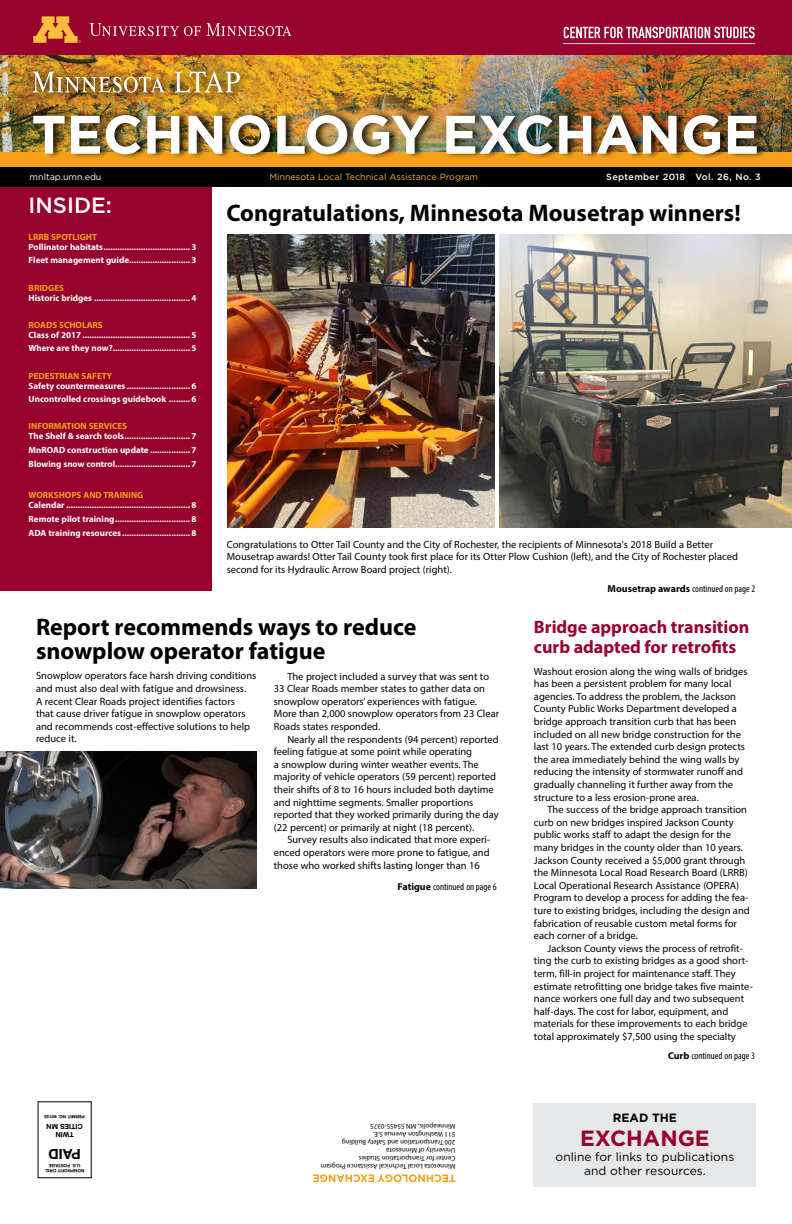
<style>
.page{position:relative;width:792px;height:1224px;background:#fff}
.page>*{position:absolute;margin:0;border:0;box-sizing:border-box;transform-origin:0 0}
.t1{font:700 24px/24px "Myriad Pro";color:#000}
.t2{font:700 22px "Gotham";color:#98002e}
.t3{font:500 22px "Gotham";color:#fff}
.t4{font:700 18px/20px "Myriad Pro";color:#98002e}
.t5{font:700 14px "Helvetica Neue LT Std";color:#000}
.t6{font:12px/14.4px "Gotham";color:#000;text-align:center}
.t7{font:700 12px "Gotham";color:#000}
.t8{font:10.5px/12.6px "Myriad Pro";color:#000}
.t9{font:condensed 10px "Myriad Pro";color:#000}
.t10{font:700 9px/13.6px "Myriad Pro";color:#fff}
.t11{font:700 9px "Myriad Pro";color:#f6a01a}
.t12{font:9px "Gotham";color:#fbac38}
.t13{font:500 9px "Gotham";letter-spacing:.04em;color:#fff}
.t14{font:9px "Gotham";color:#fff}
.t15{font:7px/8px "Myriad Pro";color:#000}
.t16{font:700 7px/8.4px "Helvetica Neue LT Std";color:#000;text-align:center}
.t17{font:700 4.5px/5px "Helvetica Neue LT Std";color:#000;text-align:center}
.s1{font-weight:700;font-stretch:normal}
</style>
<div class="page">
<img style="left:0;top:55px;width:792px;height:97px">
<div style="left:0;top:152px;width:212px;height:438px;background:#98002e"></div>
<div style="left:0;top:152px;width:792px;height:16px;background:#f6a01a"></div>
<div style="left:0;top:0;width:792px;height:55px;background:#98002e"></div>
<div style="left:0;top:168px;width:792px;height:19px;background:#000"></div>
<div style="left:32px;top:109px;width:406px;height:51px;background:#000;opacity:.74"></div>
<img style="left:33px;top:115px;width:396px;height:39px">
<div style="left:445px;top:109px;width:322px;height:51px;background:#000;opacity:.74"></div>
<img style="left:446px;top:115px;width:311px;height:39px">
<svg style="left:313px;top:1174px;width:142px;height:8px"></svg>
<div style="left:26px;top:64px;width:225px;height:40px;background:#000;opacity:.9"></div>
<img style="left:33px;top:72px;width:132px;height:21px">
<svg style="left:175px;top:71px;width:65px;height:21px"></svg>
<div style="left:534px;top:1104px;width:222px;height:83px;background:#e6e7e8"></div>
<img style="left:500px;top:234px;width:292px;height:293px">
<svg style="left:90px;top:23px;width:201px;height:13px"></svg>
<svg style="left:33px;top:16px;width:48px;height:27px"></svg>
<svg style="left:563px;top:27px;width:192px;height:17px"></svg>
<img style="left:0;top:752px;width:256px;height:136px">
<img style="left:228px;top:234px;width:267px;height:293px">
<p class="t14" style="left:30px;top:172px;width:73px">mnltap.umn.edu</p>
<p class="t13" style="left:606px;top:171px;width:156px">September 2018 Vol. 26, No. 3</p>
<h2 class="t3" style="left:29px;top:190px;width:85px">INSIDE:</h2>
<p class="t12" style="left:269px;top:172px;width:210px">Minnesota Local Technical Assistance Program</p>
<h1 class="t1" style="left:226px;top:200px;width:516px">Congratulations, Minnesota Mousetrap winners!</h1>
<p class="t11" style="left:29px;top:231px;width:70px">LRRB SPOTLIGHT</p>
<p class="t10" style="left:29px;top:240px;width:170px">Pollinator habitats..................................... 3<br>Fleet management guide.......................... 3</p>
<p class="t11" style="left:29px;top:282px;width:37px">BRIDGES</p>
<p class="t10" style="left:29px;top:291px;width:170px">Historic bridges ......................................... 4</p>
<p class="t11" style="left:29px;top:319px;width:76px">ROADS SCHOLARS</p>
<p class="t10" style="left:29px;top:328px;width:170px">Class of 2017.............................................. 5<br>Where are they now?................................. 5</p>
<p class="t11" style="left:29px;top:370px;width:85px">PEDESTRIAN SAFETY</p>
<p class="t10" style="left:29px;top:379px;width:170px">Safety countermeasures ........................... 6<br>Uncontrolled crossings guidebook ......... 6</p>
<p class="t11" style="left:29px;top:421px;width:100px">INFORMATION SERVICES</p>
<p class="t10" style="left:29px;top:429px;width:170px;text-align:justify">The Shelf &amp; search tools............................ 7<br>MnROAD construction update ................. 7<br>Blowing snow control................................ 7</p>
<p class="t11" style="left:29px;top:489px;width:116px">WORKSHOPS AND TRAINING</p>
<p class="t10" style="left:29px;top:498px;width:170px;text-align:justify">Calendar..................................................... 8<br>Remote pilot training................................ 8<br>ADA training resources ............................. 8</p>
<p class="t8" style="left:227px;top:538px;width:513px">Congratulations to Otter Tail County and the City of Rochester, the recipients of Minnesota's 2018 Build a Better<br>Mousetrap awards! Otter Tail County took first place for its Otter Plow Cushion (left), and the City of Rochester placed second for its Hydraulic Arrow Board project (right).</p>
<p class="t9" style="left:608px;top:583px;width:149px"><span class="s1">Mousetrap awards</span> continued on page 2</p>
<h1 class="t1" style="left:36px;top:614px;width:382px">Report recommends ways to reduce snowplow operator fatigue</h1>
<p class="t8" style="left:36px;top:669px;width:222px">Snowplow operators face harsh driving conditions and must also deal with fatigue and drowsiness.<br>A recent Clear Roads project identifies factors<br>that cause driver fatigue in snowplow operators and recommends cost-effective solutions to help reduce it.</p>
<p class="t8" style="left:274px;top:670px;width:227px;text-indent:14px">The project included a survey that was sent to 33 Clear Roads member states to gather data on snowplow operators’ experiences with fatigue.<br>More than 2,000 snowplow operators from 23 Clear Roads states responded.</p>
<p class="t8" style="left:274px;top:733px;width:226px;text-indent:14px">Nearly all the respondents (94 percent) reported feeling fatigue at some point while operating<br>a snowplow during winter weather events. The majority of vehicle operators (59 percent) reported their shifts of 8 to 16 hours included both daytime and nighttime segments. Smaller proportions reported that they worked primarily during the day (22 percent) or primarily at night (18 percent).</p>
<p class="t8" style="left:274px;top:833px;width:218px;text-align:justify;text-indent:14px">Survey results also indicated that more experi&shy;enced operators were more prone to fatigue, and those who worked shifts lasting longer than 16</p>
<p class="t9" style="left:398px;top:881px;width:101px"><span class="s1">Fatigue</span> continued on page 6</p>
<p class="t17" style="left:85px;top:1119px;width:42px;rotate:-180deg">PERMIT NO. 90155</p>
<p class="t16" style="left:83px;top:1139px;width:38px;rotate:-180deg">TWIN<br>CITIES MN</p>
<h3 class="t5" style="left:81px;top:1163px;width:34px;rotate:-180deg">PAID</h3>
<p class="t17" style="left:84px;top:1173px;width:41px;rotate:-180deg">NONPROFIT ORG.<br>U.S. POSTAGE</p>
<p class="t15" style="left:455px;top:1171px;width:136px;rotate:-180deg">Minnesota Local Technical Assistance Program Center for Transportation Studies<br>University of Minnesota<br>200 Transportation and Safety Building<br>511 Washington Avenue S.E.<br>Minneapolis, MN 55455-0375</p>
<h3 class="t4" style="left:534px;top:616px;width:217px">Bridge approach transition curb adapted for retrofits</h3>
<p class="t8" style="left:534px;top:665px;width:215px">Washout erosion along the wing walls of bridges has been a persistent problem for many local agencies. To address the problem, the Jackson County Public Works Department developed a bridge approach transition curb that has been included on all new bridge construction for the last 10 years. The extended curb design protects the area immediately behind the wing walls by reducing the intensity of stormwater runoff and gradually channeling it further away from the structure to a less erosion-prone area.</p>
<p class="t8" style="left:534px;top:803px;width:217px;text-indent:14px">The success of the bridge approach transition curb on new bridges inspired Jackson County public works staff to adapt the design for the many bridges in the county older than 10 years.<br>Jackson County received a $5,000 grant through the Minnesota Local Road Research Board (LRRB)<br>Local Operational Research Assistance (OPERA)<br>Program to develop a process for adding the fea&shy;ture to existing bridges, including the design and fabrication of reusable custom metal forms for each corner of a bridge.</p>
<p class="t8" style="left:534px;top:942px;width:220px;text-indent:14px">Jackson County views the process of retrofit&shy;ting the curb to existing bridges as a good short&shy;term, fill-in project for maintenance staff. They estimate retrofitting one bridge takes five mainte&shy;nance workers one full day and two subsequent half-days. The cost for labor, equipment, and materials for these improvements to each bridge total approximately $7,500 using the specialty</p>
<p class="t9" style="left:668px;top:1050px;width:89px"><span class="s1">Curb</span> continued on page 3</p>
<p class="t7" style="left:613px;top:1110px;width:66px">READ THE</p>
<h2 class="t2" style="left:580px;top:1124px;width:131px">EXCHANGE</h2>
<p class="t6" style="left:556px;top:1149px;width:180px">online for links to publications and other resources.</p>
</div>
